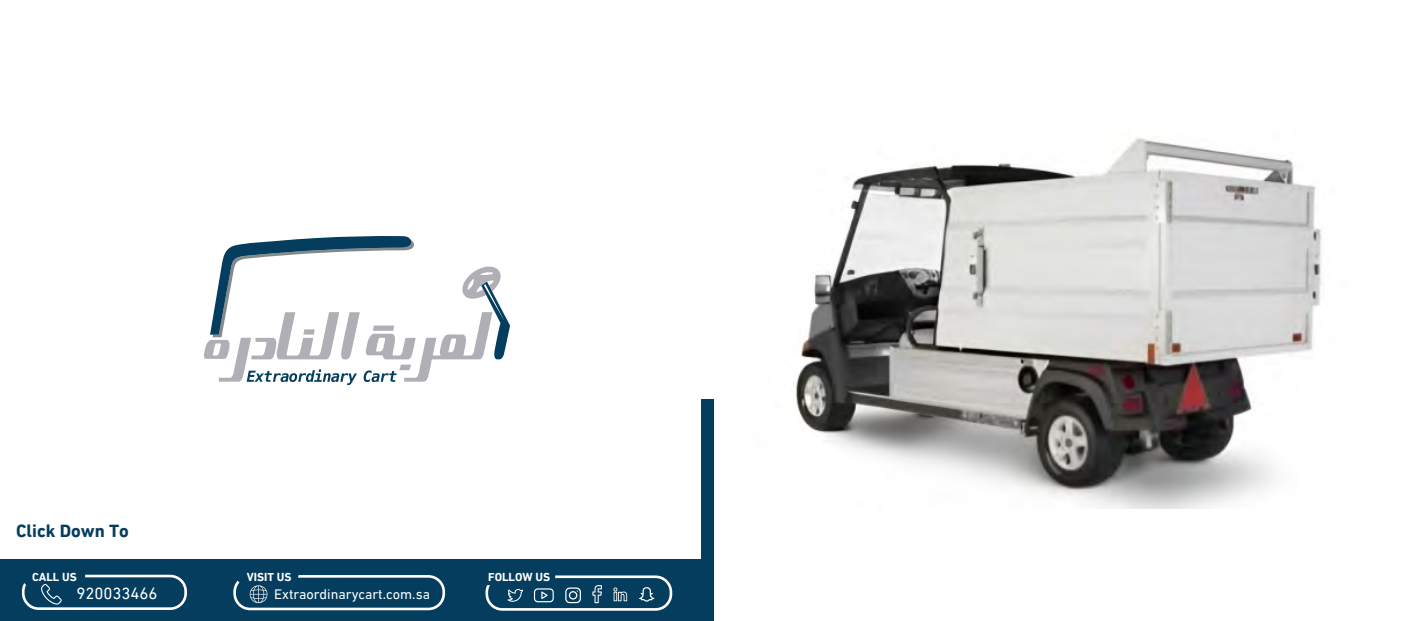
<style>
.page{position:relative;width:1414px;height:621px;background:#fff}
.page>*{position:absolute;margin:0;border:0;box-sizing:border-box;transform-origin:0 0}
.t1{font:700 18.29px "DIN Next LTW23";color:#043d5d}
.t2{font:16.62px "DIN Next LTW23";color:#fff}
.t3{font:14.26px "DIN Next LTW23";color:#fff}
.t4{font:700 11.81px "DIN Next LTW23";color:#fff}
</style>
<div class="page">
<svg style="left:204px;top:236px;width:306px;height:148px"></svg>
<div style="left:0;top:558px;width:701px;height:62px;background:#043d5d"></div>
<div style="left:485px;top:575px;width:187px;height:35px;border:3px solid #fff;border-radius:15px"></div>
<div style="left:233px;top:574px;width:212px;height:35px;border:3px solid #fff;border-radius:15px"></div>
<div style="left:22px;top:574px;width:165px;height:35px;border:3px solid #fff;border-radius:15px"></div>
<svg style="left:565px;top:587px;width:16px;height:15px"></svg>
<svg style="left:21px;top:574px;width:64px;height:30px"></svg>
<svg style="left:233px;top:574px;width:66px;height:28px"></svg>
<svg style="left:484px;top:558px;width:71px;height:43px"></svg>
<svg style="left:592px;top:585px;width:10px;height:17px"></svg>
<svg style="left:639px;top:587px;width:15px;height:14px"></svg>
<svg style="left:613px;top:587px;width:14px;height:13px"></svg>
<div style="left:701px;top:399px;width:12px;height:221px;background:#043d5d"></div>
<img style="left:796px;top:137px;width:526px;height:370px">
<p class="t1" style="left:16px;top:519px;width:114px">Click Down To</p>
<p class="t4" style="left:32px;top:569px;width:46px">CALL US</p>
<p class="t4" style="left:247px;top:569px;width:46px">VISIT US</p>
<p class="t4" style="left:488px;top:569px;width:63px">FOLLOW US</p>
<p class="t2" style="left:76px;top:583px;width:83px">920033466</p>
<p class="t3" style="left:274px;top:585px;width:157px">Extraordinarycart.com.sa</p>
</div>
